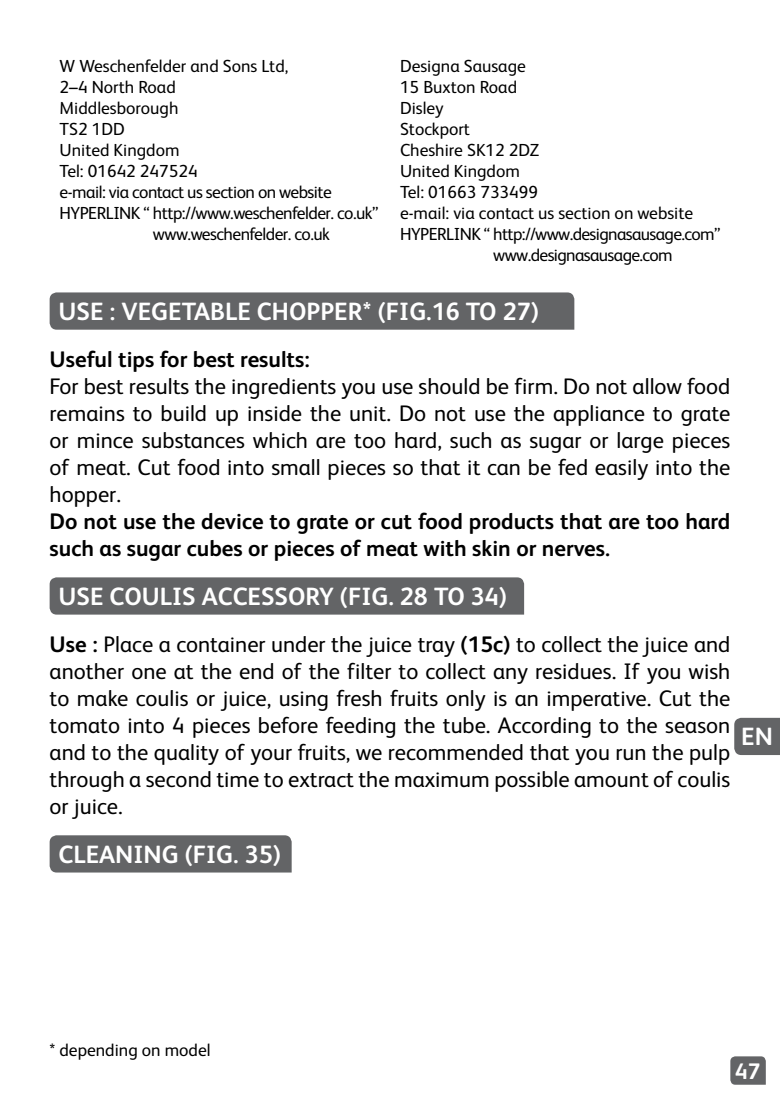
<style>
.page{position:relative;width:780px;height:1106px;background:#fff}
.page>*{position:absolute;margin:0;border:0;box-sizing:border-box;transform-origin:0 0}
.t1{font:700 25px "FS Albert";color:#fff}
.t2{font:22.5px/27px "FS Albert";color:#000;text-align:justify}
.t3{font:700 22.5px/27px "FS Albert";color:#000}
.t4{font:700 22.5px "FS Albert";color:#fff}
.t5{font:17.5px "FS Albert";color:#000}
.t6{font:17.5px "FS Albert";letter-spacing:-.03em;color:#000}
.t7{font:17.5px "FS Albert";letter-spacing:-.035em;color:#000}
.s1{font-weight:700}
</style>
<div class="page">
<svg style="left:730px;top:1056px;width:35px;height:28px"></svg>
<div style="left:734px;top:718px;width:46px;height:37px;background:#636466"></div>
<div style="left:50px;top:577px;width:474px;height:37px;background:#636466"></div>
<div style="left:50px;top:835px;width:241px;height:37px;background:#636466"></div>
<div style="left:50px;top:292px;width:524px;height:38px;background:#636466"></div>
<p class="t5" style="left:60px;top:56px;width:230px">W Weschenfelder and Sons Ltd,</p>
<p class="t5" style="left:60px;top:77px;width:118px">2–4 North Road</p>
<p class="t5" style="left:60px;top:98px;width:120px">Middlesborough</p>
<p class="t5" style="left:60px;top:119px;width:67px">TS2 1DD</p>
<p class="t5" style="left:60px;top:140px;width:121px">United Kingdom</p>
<p class="t5" style="left:60px;top:161px;width:140px">Tel: 01642 247524</p>
<p class="t6" style="left:60px;top:182px;width:273px">e-mail: via contact us section on website</p>
<p class="t6" style="left:60px;top:203px;width:320px">HYPERLINK “ http://www.weschenfelder. co.uk”</p>
<p class="t6" style="left:153px;top:224px;width:178px">www.weschenfelder. co.uk</p>
<p class="t5" style="left:400px;top:56px;width:127px">Designa Sausage</p>
<p class="t5" style="left:400px;top:77px;width:119px">15 Buxton Road</p>
<p class="t5" style="left:400px;top:98px;width:45px">Disley</p>
<p class="t5" style="left:400px;top:119px;width:72px">Stockport</p>
<p class="t5" style="left:400px;top:140px;width:141px">Cheshire SK12 2DZ</p>
<p class="t5" style="left:400px;top:161px;width:121px">United Kingdom</p>
<p class="t5" style="left:400px;top:182px;width:140px">Tel: 01663 733499</p>
<p class="t5" style="left:400px;top:203px;width:294px">e-mail: via contact us section on website</p>
<p class="t7" style="left:400px;top:224px;width:322px">HYPERLINK “ http://www.designasausage.com”</p>
<p class="t7" style="left:493px;top:245px;width:181px">www.designasausage.com</p>
<p class="t1" style="left:58px;top:297px;width:482px">USE : VEGETABLE CHOPPER* (FIG.16 TO 27)</p>
<p class="t3" style="left:50px;top:345px;width:261px">Useful tips for best results:</p>
<p class="t2" style="left:50px;top:373px;width:682px">For best results the ingredients you use should be firm. Do not allow food remains to build up inside the unit. Do not use the appliance to grate or mince substances which are too hard, such as sugar or large pieces of meat. Cut food into small pieces so that it can be fed easily into the hopper.</p>
<p class="t3" style="left:50px;top:507px;width:682px">Do not use the device to grate or cut food products that are too hard such as sugar cubes or pieces of meat with skin or nerves.</p>
<p class="t1" style="left:58px;top:582px;width:450px">USE COULIS ACCESSORY (FIG. 28 TO 34)</p>
<p class="t2" style="left:50px;top:630px;width:682px"><span class="s1">Use :</span> Place a container under the juice tray <span class="s1">(15c)</span> to collect the juice and another one at the end of the filter to collect any residues. If you wish to make coulis or juice, using fresh fruits only is an imperative. Cut the tomato into 4 pieces before feeding the tube. According to the season and to the quality of your fruits, we recommended that you run the pulp through a second time to extract the maximum possible amount of coulis or juice.</p>
<p class="t1" style="left:58px;top:839px;width:224px">CLEANING (FIG. 35)</p>
<p class="t1" style="left:741px;top:722px;width:33px">EN</p>
<p class="t5" style="left:50px;top:1040px;width:162px">* depending on model</p>
<p class="t4" style="left:735px;top:1057px;width:27px">47</p>
</div>
